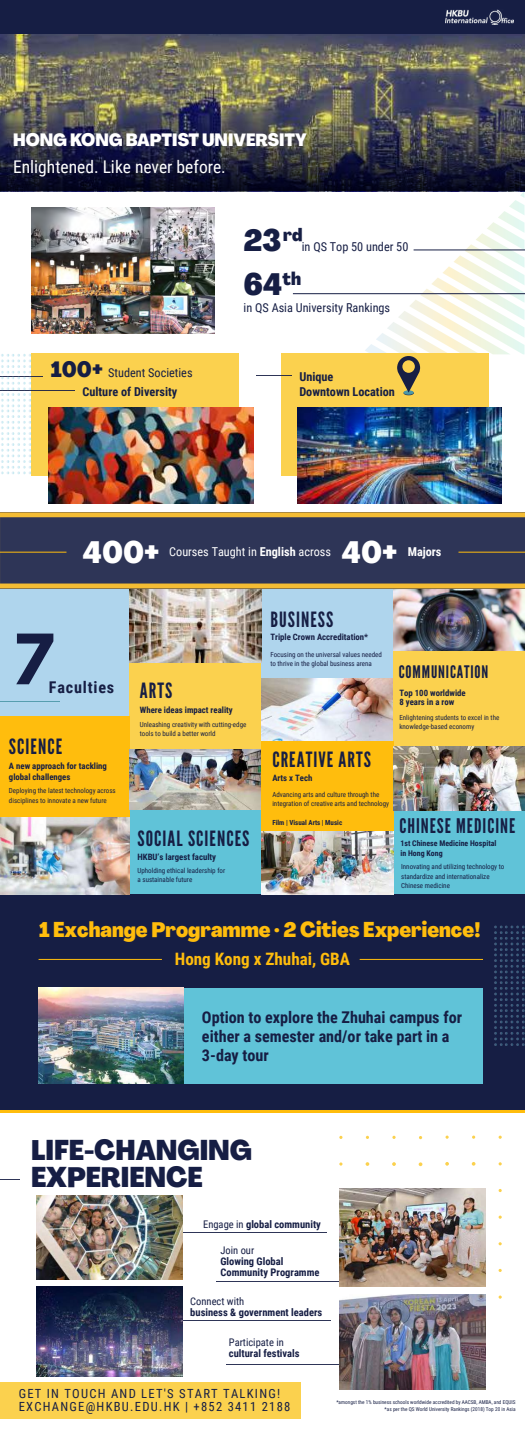
<style>
.page{position:relative;width:525px;height:1440px;background:#fff}
.page>*{position:absolute;margin:0;border:0;box-sizing:border-box;transform-origin:0 0}
.t1{font:700 76.83px "League Spartan";color:#161e44}
.t2{font:800 condensed 30.62px "Agrandir";color:#161e44}
.t3{font:800 condensed 30.62px "Agrandir";color:#fff}
.t4{font:800 condensed 28.09px/27.2px "Agrandir";color:#161e44}
.t5{font:21px "League Gothic";letter-spacing:.05em;color:#161e44}
.t6{font:800 condensed 21px "Agrandir";color:#ffbd0d}
.t7{font:20.12px "League Gothic";letter-spacing:.05em;color:#161e44}
.t8{font:17.5px "Roboto Condensed";color:#fff}
.t9{font:800 condensed 17.5px "Agrandir";color:#fff}
.t10{font:17.24px "League Gothic";letter-spacing:.05em;color:#161e44}
.t11{font:700 17.06px "Roboto Condensed";color:#ffbd0d}
.t12{font:700 16.19px/19px "Roboto Condensed";color:#161e44}
.t13{font:700 16.19px "Roboto Condensed";letter-spacing:.05em;color:#161e44}
.t14{font:12.6px/13.5px "Roboto Condensed";letter-spacing:.1em;color:#161e44}
.t15{font:700 12.25px/18.5px "Roboto Condensed";color:#161e44}
.t16{font:12.25px "Roboto Condensed";color:#161e44}
.t17{font:12.25px "Roboto Condensed";color:#fff}
.t18{font:700 12.25px "Roboto Condensed";color:#fff}
.t19{font:700 10.5px/11.1px "Roboto Condensed";color:#161e44}
.t20{font:10.5px "Roboto Condensed";color:#161e44}
.t21{font:700 8.75px/9.2px "Roboto Condensed";color:#161e44}
.t22{font:700 7.88px/10.5px "Roboto Condensed";color:#161e44}
.t23{font:7px/9.4px "Roboto Condensed";color:#161e44}
.t24{font:700 7px "Roboto Condensed";color:#161e44}
.t25{font:5.25px/7px "Roboto Condensed";color:#161e44;text-align:right}
.s1{font-family:"Agrandir";font-weight:800;font-stretch:condensed;font-size:21.88px}
.s2{font-weight:400}
.s3{font-weight:700}
</style>
<div class="page">
<div style="left:0;top:894px;width:525px;height:216px;background:#161e44"></div>
<hr style="left:0;top:1110px;width:525px;height:2px;background:#ffbd0d">
<div style="left:0;top:741px;width:525px;height:153px;background:#60c3d8"></div>
<div style="left:0;top:588px;width:525px;height:167px;background:#afd5ed"></div>
<div style="left:130px;top:588px;width:131px;height:167px;background:#fbd14e"></div>
<img style="left:130px;top:588px;width:131px;height:74px">
<img style="left:261px;top:678px;width:132px;height:63px">
<div style="left:393px;top:588px;width:132px;height:158px;background:#fbd14e"></div>
<img style="left:393px;top:588px;width:132px;height:63px">
<hr style="left:0;top:701px;width:59px;height:1px;background:#4c98a8">
<div style="left:0;top:716px;width:130px;height:178px;background:#ffbd0d"></div>
<img style="left:0;top:818px;width:129px;height:76px">
<div style="left:261px;top:741px;width:133px;height:153px;background:#ffbd0d"></div>
<img style="left:261px;top:831px;width:133px;height:63px">
<img style="left:393px;top:746px;width:132px;height:64px">
<img style="left:130px;top:749px;width:131px;height:60px">
<svg style="left:339px;top:1135px;width:163px;height:164px"></svg>
<img style="left:0;top:33px;width:525px;height:53px">
<div style="left:0;top:0;width:525px;height:33px;background:#161e44"></div>
<img style="left:446px;top:9px;width:67px;height:15px">
<img style="left:31px;top:207px;width:184px;height:126px">
<div style="left:281px;top:354px;width:207px;height:122px;background:#fbd14e"></div>
<div style="left:404px;top:390px;width:10px;height:5px;background:#4c98a8;border-radius:50%"></div>
<svg style="left:365px;top:191px;width:160px;height:201px"></svg>
<div style="left:402px;top:360px;width:13px;height:13px;background:#fbd14e;border-radius:50%"></div>
<div style="left:31px;top:354px;width:208px;height:122px;background:#fbd14e"></div>
<hr style="left:0;top:376px;width:43px;height:1px;background:#161e44">
<hr style="left:0;top:390px;width:75px;height:1px;background:#161e44">
<hr style="left:256px;top:375px;width:36px;height:1px;background:#161e44">
<img style="left:298px;top:407px;width:204px;height:96px">
<svg style="left:1px;top:354px;width:30px;height:120px"></svg>
<img style="left:49px;top:407px;width:204px;height:96px">
<svg style="left:0;top:512px;width:525px;height:76px;background:#464552"></svg>
<hr style="left:0;top:552px;width:66px;height:1px;background:#ffbd0d">
<hr style="left:458px;top:552px;width:67px;height:1px;background:#ffbd0d">
<svg style="left:0;top:1179px;width:19px;height:1px"></svg>
<hr style="left:172px;top:1232px;width:155px;height:1px;background:#161e44">
<hr style="left:226px;top:1363px;width:136px;height:1px;background:#161e44">
<hr style="left:180px;top:1320px;width:150px;height:1px;background:#161e44">
<hr style="left:216px;top:1280px;width:147px;height:1px;background:#161e44">
<img style="left:36px;top:1286px;width:146px;height:90px">
<div style="left:0;top:1382px;width:301px;height:36px;background:#fbd14e"></div>
<img style="left:340px;top:1188px;width:145px;height:98px">
<img style="left:340px;top:1294px;width:146px;height:95px">
<img style="left:36px;top:1195px;width:146px;height:84px">
<hr style="left:293px;top:293px;width:232px;height:1px;background:#161e44">
<hr style="left:414px;top:249px;width:111px;height:1px;background:#161e44">
<svg style="left:494px;top:925px;width:31px;height:121px;background:#1e2b4f"></svg>
<img style="left:0;top:86px;width:525px;height:105px">
<div style="left:39px;top:988px;width:444px;height:95px;background:#60c3d8"></div>
<img style="left:39px;top:988px;width:145px;height:95px">
<hr style="left:360px;top:959px;width:123px;height:1px;background:#ffbd0d">
<hr style="left:39px;top:959px;width:123px;height:1px;background:#ffbd0d">
<h3 class="t9" style="left:13px;top:129px;width:295px">HONG KONG BAPTIST UNIVERSITY</h3>
<h3 class="t8" style="left:13px;top:154px;width:214px">Enlightened. Like never before.</h3>
<h2 class="t2" style="left:244px;top:221px;width:61px">23<sup>rd</sup></h2>
<h3 class="t16" style="left:302px;top:238px;width:108px">in QS Top 50 under 50</h3>
<h2 class="t2" style="left:244px;top:265px;width:59px">64<sup>th</sup></h2>
<h3 class="t16" style="left:244px;top:299px;width:148px">in QS Asia University Rankings</h3>
<h3 class="t15" style="left:82px;top:363px;width:112px;text-indent:-32px"><span class="s1">100+</span> <span class="s2">Student Societies<br></span>Culture of Diversity</h3>
<h3 class="t15" style="left:299px;top:368px;width:97px;line-height:14.9px">Unique<br>Downtown Location</h3>
<h2 class="t3" style="left:83px;top:533px;width:78px">400+</h2>
<h3 class="t17" style="left:169px;top:542px;width:163px">Courses Taught in <span class="s3">English</span> across</h3>
<h2 class="t3" style="left:342px;top:533px;width:57px">40+</h2>
<h3 class="t18" style="left:408px;top:543px;width:35px">Majors</h3>
<h1 class="t1" style="left:13px;top:598px;width:43px">7</h1>
<h3 class="t13" style="left:49px;top:676px;width:67px">Faculties</h3>
<h3 class="t5" style="left:9px;top:734px;width:55px">SCIENCE</h3>
<p class="t21" style="left:9px;top:760px;width:100px;line-height:10.5px">A new approach for tackling global challenges</p>
<h3 class="t5" style="left:140px;top:678px;width:34px">ARTS</h3>
<p class="t21" style="left:140px;top:704px;width:95px">Where ideas impact reality</p>
<p class="t23" style="left:140px;top:719px;width:108px">Unleashing creativity with cutting-edge tools to build a better world</p>
<h3 class="t5" style="left:270px;top:607px;width:64px">BUSINESS</h3>
<p class="t21" style="left:270px;top:632px;width:99px">Triple Crown Accreditation*</p>
<p class="t23" style="left:270px;top:649px;width:113px">Focusing on the universal values needed to thrive in the global business arena</p>
<h3 class="t5" style="left:272px;top:747px;width:100px">CREATIVE ARTS</h3>
<p class="t21" style="left:272px;top:773px;width:42px">Arts x Tech</p>
<h3 class="t10" style="left:399px;top:661px;width:91px">COMMUNICATION</h3>
<p class="t21" style="left:399px;top:688px;width:68px">Top 100 worldwide<br>8 years in a row</p>
<p class="t23" style="left:399px;top:712px;width:101px">Enlightening students to excel in the knowledge-based economy</p>
<p class="t23" style="left:9px;top:786px;width:108px">Deploying the latest technology across disciplines to innovate a new future</p>
<p class="t23" style="left:272px;top:789px;width:118px">Advancing arts and culture through the integration of creative arts and technology</p>
<p class="t24" style="left:272px;top:817px;width:71px">Film | Visual Arts | Music</p>
<h3 class="t7" style="left:399px;top:813px;width:117px">CHINESE MEDICINE</h3>
<p class="t22" style="left:400px;top:837px;width:97px">1st Chinese Medicine Hospital in Hong Kong</p>
<p class="t23" style="left:401px;top:861px;width:105px;line-height:9.6px">Innovating and utilizing technology to standardize and internationalize<br>Chinese medicine</p>
<h3 class="t6" style="left:39px;top:916px;width:443px">1 Exchange Programme . 2 Cities Experience!</h3>
<h3 class="t11" style="left:175px;top:947px;width:177px">Hong Kong x Zhuhai, GBA</h3>
<h3 class="t5" style="left:138px;top:826px;width:113px">SOCIAL SCIENCES</h3>
<p class="t21" style="left:138px;top:851px;width:80px">HKBU’s largest faculty</p>
<p class="t23" style="left:138px;top:865px;width:89px">Upholding ethical leadership for a sustainable future</p>
<h3 class="t12" style="left:202px;top:1007px;width:262px">Option to explore the Zhuhai campus for either a semester and/or take part in a<br>3-day tour</h3>
<h3 class="t4" style="left:31px;top:1136px;width:223px">LIFE-CHANGING<br>EXPERIENCE</h3>
<h3 class="t19" style="left:203px;top:1218px;width:119px"><span class="s2">Engage in</span> global community</h3>
<h3 class="t20" style="left:220px;top:1243px;width:35px">Join our</h3>
<h3 class="t19" style="left:220px;top:1255px;width:101px">Glowing Global<br>Community Programme</h3>
<h3 class="t20" style="left:190px;top:1293px;width:56px">Connect with</h3>
<h3 class="t19" style="left:190px;top:1306px;width:134px">business &amp; government leaders</h3>
<h3 class="t20" style="left:229px;top:1334px;width:56px">Participate in</h3>
<h3 class="t19" style="left:229px;top:1347px;width:72px">cultural festivals</h3>
<h3 class="t14" style="left:19px;top:1386px;width:273px">GET IN TOUCH AND LET'S START TALKING!<br>EXCHANGE@HKBU.EDU.HK | +852 3411 2188</h3>
<p class="t25" style="left:336px;top:1398px;width:181px">*amongst the 1% business schools worldwide accredited by AACSB, AMBA, and EQUIS *as per the QS World University Rankings (2018) Top 20 in Asia</p>
</div>
